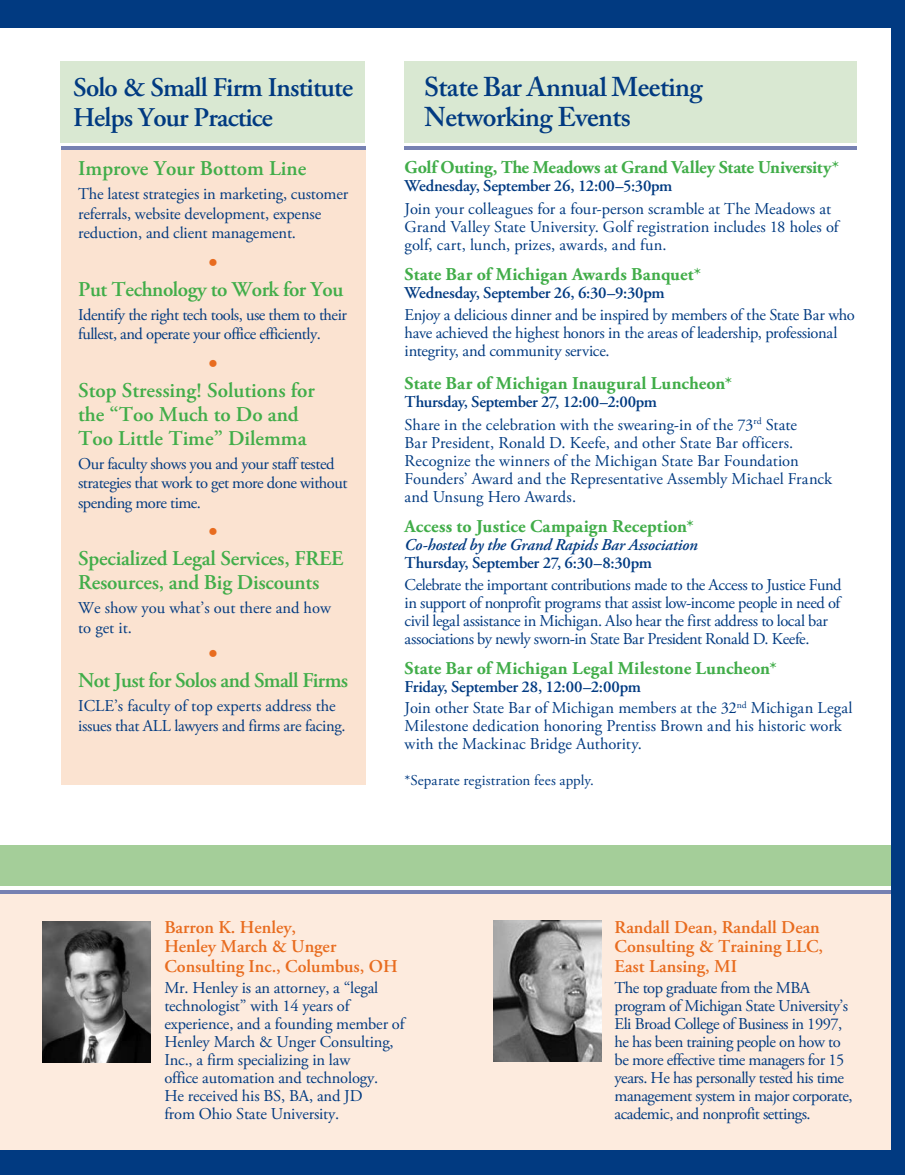
<style>
.page{position:relative;width:905px;height:1175px;background:#fff}
.page>*{position:absolute;margin:0;border:0;box-sizing:border-box;transform-origin:0 0}
.t1{font:600 27px/30px "Adobe Garamond Pro";letter-spacing:-.03em;color:#013a81}
.t2{font:600 27px/30px "Adobe Caslon Pro";letter-spacing:-.02em;color:#013a81}
.t3{font:25.5px "Adobe Garamond Pro";color:#e86c1f}
.t4{font:600 21px/24px "Adobe Garamond Pro";letter-spacing:-.01em;color:#41ad49}
.t5{font:600 21px "Adobe Garamond Pro";letter-spacing:-.03em;color:#41ad49}
.t6{font:700 18px "Adobe Garamond Pro";letter-spacing:.005em;color:#41ad49}
.t7{font:600 18px/19.5px "Adobe Garamond Pro";color:#e86c1f}
.t8{font:700 18px "Adobe Garamond Pro";letter-spacing:-.015em;color:#41ad49}
.t9{font:16.5px/18px "Adobe Garamond Pro";letter-spacing:-.01em;color:#013a81}
.t10{font:16.5px/18px "Adobe Garamond Pro";letter-spacing:-.03em;color:#013a81}
.t11{font:600 16.5px "Adobe Garamond Pro";letter-spacing:-.015em;color:#013a81}
.t12{font:italic 600 16.5px "Adobe Garamond Pro";letter-spacing:-.01em;color:#013a81}
.t13{font:15px "Adobe Garamond Pro";letter-spacing:.005em;color:#013a81}
.s1{font-weight:600}
</style>
<div class="page">
<div style="left:0;top:0;width:904px;height:1174px;background:#013a81"></div>
<div style="left:0;top:28px;width:891px;height:1121px;background:#fff"></div>
<div style="left:61px;top:148px;width:304px;height:637px;background:#fbe3d1"></div>
<div style="left:0;top:892px;width:891px;height:257px;background:#fdebde"></div>
<div style="left:0;top:845px;width:891px;height:41px;background:#a4ce99"></div>
<img style="left:493px;top:920px;width:108px;height:141px">
<img style="left:43px;top:921px;width:108px;height:141px">
<hr style="left:0;top:890px;width:891px;height:3px;background:#7681b2">
<hr style="left:404px;top:146px;width:453px;height:3px;background:#7681b2">
<div style="left:404px;top:62px;width:452px;height:80px;background:#d9e8d2"></div>
<hr style="left:61px;top:146px;width:304px;height:3px;background:#7681b2">
<div style="left:61px;top:62px;width:304px;height:80px;background:#d9e8d2"></div>
<h1 class="t1" style="left:73px;top:73px;width:281px">Solo &amp; Small Firm Institute<br>Helps Your Practice</h1>
<p class="t4" style="left:78px;top:157px;width:230px">Improve Your Bottom Line</p>
<p class="t9" style="left:78px;top:185px;width:271px;line-height:19.5px">The latest strategies in marketing, customer referrals, website development, expense reduction, and client management.</p>
<h2 class="t3" style="left:208px;top:247px;width:11px">•</h2>
<p class="t4" style="left:78px;top:277px;width:267px">Put Technology to Work for You</p>
<p class="t10" style="left:78px;top:305px;width:270px;line-height:19.5px">Identify the right tech tools, use them to their fullest, and operate your office efficiently.</p>
<h2 class="t3" style="left:208px;top:348px;width:11px">•</h2>
<p class="t4" style="left:78px;top:378px;width:238px">Stop Stressing! Solutions for the “Too Much to Do and<br>Too Little Time” Dilemma</p>
<p class="t10" style="left:78px;top:454px;width:271px;line-height:19.5px">Our faculty shows you and your staff tested strategies that work to get more done without spending more time.</p>
<h2 class="t3" style="left:208px;top:517px;width:11px">•</h2>
<p class="t4" style="left:78px;top:547px;width:266px">Specialized Legal Services, FREE<br>Resources, and Big Discounts</p>
<p class="t9" style="left:78px;top:599px;width:254px;line-height:19.5px">We show you what’s out there and how to get it.</p>
<h2 class="t3" style="left:208px;top:638px;width:11px">•</h2>
<p class="t5" style="left:78px;top:668px;width:271px">Not Just for Solos and Small Firms</p>
<p class="t9" style="left:78px;top:697px;width:269px;line-height:19.5px">ICLE’s faculty of top experts address the issues that ALL lawyers and firms are facing.</p>
<h1 class="t2" style="left:424px;top:72px;width:280px">State Bar Annual Meeting<br>Networking Events</h1>
<p class="t8" style="left:404px;top:157px;width:436px">Golf Outing, The Meadows at Grand Valley State University*</p>
<p class="t11" style="left:404px;top:176px;width:269px">Wednesday, September 26, 12:00–5:30pm</p>
<p class="t9" style="left:404px;top:200px;width:435px">Join your colleagues for a four-person scramble at The Meadows at<br>Grand Valley State University. Golf registration includes 18 holes of golf, cart, lunch, prizes, awards, and fun.</p>
<p class="t6" style="left:404px;top:263px;width:298px">State Bar of Michigan Awards Banquet*</p>
<p class="t11" style="left:404px;top:283px;width:261px">Wednesday, September 26, 6:30–9:30pm</p>
<p class="t9" style="left:404px;top:306px;width:452px">Enjoy a delicious dinner and be inspired by members of the State Bar who have achieved the highest honors in the areas of leadership, professional integrity, and community service.</p>
<p class="t6" style="left:404px;top:373px;width:329px">State Bar of Michigan Inaugural Luncheon*</p>
<p class="t9" style="left:404px;top:391px;width:394px;line-height:22.5px"><span class="s1">Thursday, September 27, 12:00–2:00pm<br></span>Share in the celebration with the swearing-in of the 73<sup>rd</sup> State</p>
<p class="t9" style="left:404px;top:434px;width:429px">Bar President, Ronald D. Keefe, and other State Bar officers.<br>Recognize the winners of the Michigan State Bar Foundation Founders’ Award and the Representative Assembly Michael Franck and Unsung Hero Awards.</p>
<p class="t6" style="left:404px;top:515px;width:291px">Access to Justice Campaign Reception*</p>
<p class="t12" style="left:404px;top:535px;width:295px">Co-hosted by the Grand Rapids Bar Association</p>
<p class="t11" style="left:404px;top:553px;width:249px">Thursday, September 27, 6:30–8:30pm</p>
<p class="t9" style="left:404px;top:576px;width:438px">Celebrate the important contributions made to the Access to Justice Fund in support of nonprofit programs that assist low-income people in need of civil legal assistance in Michigan. Also hear the first address to local bar associations by newly sworn-in State Bar President Ronald D. Keefe.</p>
<p class="t6" style="left:404px;top:658px;width:373px">State Bar of Michigan Legal Milestone Luncheon*</p>
<p class="t9" style="left:404px;top:677px;width:449px;line-height:21px"><span class="s1">Friday, September 28, 12:00–2:00pm<br></span>Join other State Bar of Michigan members at the 32<sup>nd</sup> Michigan Legal</p>
<p class="t9" style="left:404px;top:717px;width:438px">Milestone dedication honoring Prentiss Brown and his historic work with the Mackinac Bridge Authority.</p>
<p class="t13" style="left:404px;top:771px;width:191px">*Separate registration fees apply.</p>
<p class="t7" style="left:164px;top:917px;width:235px">Barron K. Henley,<br>Henley March &amp; Unger<br>Consulting Inc., Columbus, OH</p>
<p class="t9" style="left:164px;top:979px;width:242px">Mr. Henley is an attorney, a “legal technologist” with 14 years of experience, and a founding member of<br>Henley March &amp; Unger Consulting,<br>Inc., a firm specializing in law<br>office automation and technology.<br>He received his BS, BA, and JD<br>from Ohio State University.</p>
<p class="t7" style="left:614px;top:917px;width:210px">Randall Dean, Randall Dean<br>Consulting &amp; Training LLC,<br>East Lansing, MI</p>
<p class="t10" style="left:614px;top:979px;width:239px">The top graduate from the MBA program of Michigan State University’s Eli Broad College of Business in 1997, he has been training people on how to be more effective time managers for 15 years. He has personally tested his time management system in major corporate, academic, and nonprofit settings.</p>
</div>
